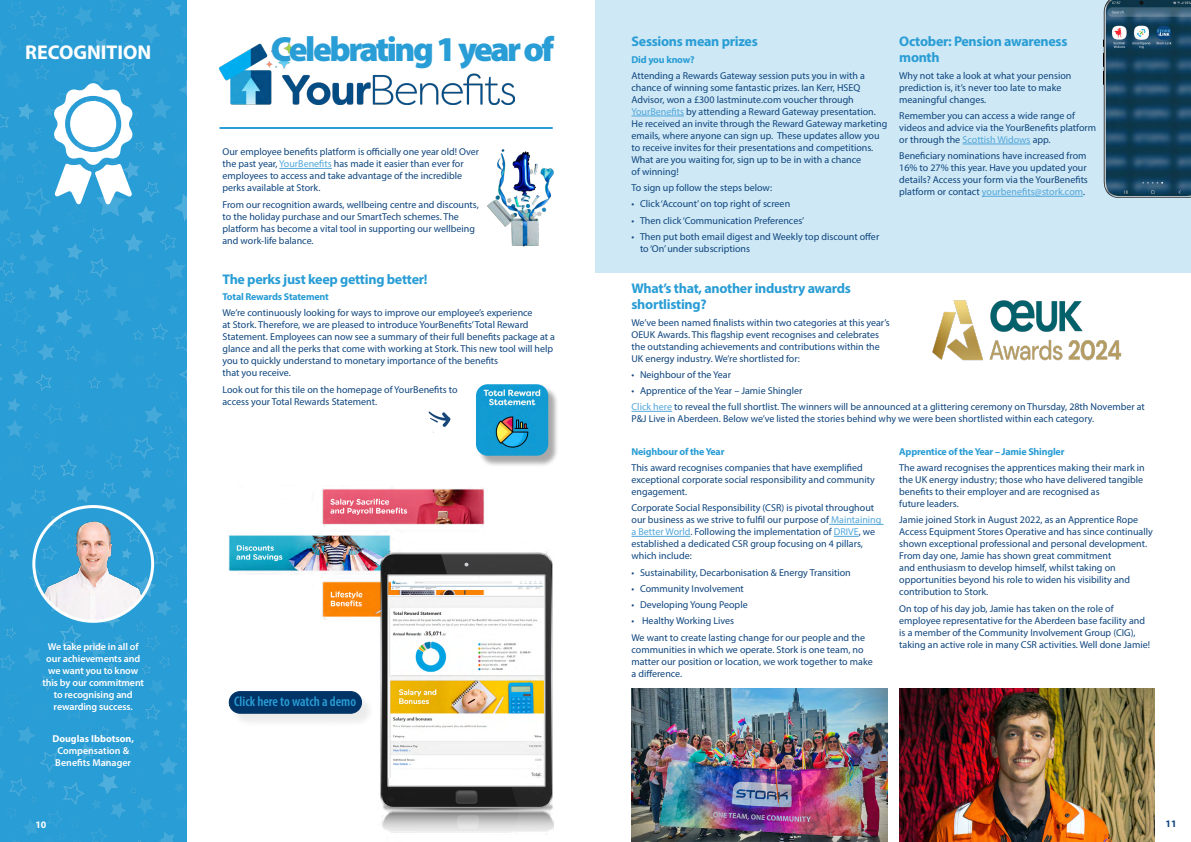
<style>
.page{position:relative;width:1191px;height:842px;background:#fff}
.page>*{position:absolute;margin:0;border:0;box-sizing:border-box;transform-origin:0 0}
.t1{font:900 35px "Myriad Pro";letter-spacing:-.07em;color:#299dd5}
.t2{font:700 20px "Myriad Pro";color:#fff}
.t3{font:700 14px/16px "Myriad Pro";letter-spacing:-.02em;color:#299dd5}
.t4{font:600 condensed 14px "Myriad Pro";color:#299dd5}
.t5{font:10px/12px "Myriad Pro";color:#0e457e}
.t6{font:600 10px/12px "Myriad Pro";letter-spacing:-.01em;color:#fff;text-align:center}
.t7{font:700 10px "Myriad Pro";letter-spacing:-.02em;color:#299dd5}
.t8{font:700 10px "Myriad Pro";color:#fff}
.t9{font:700 10px "Myriad Pro";color:#0e457e}
.s1{color:#50a6da}
</style>
<div class="page">
<div style="left:595px;top:0;width:596px;height:272px;background:#cee8f5"></div>
<img style="left:1103px;top:0;width:88px;height:197px">
<img style="left:0;top:0;width:186px;height:842px">
<img style="left:34px;top:506px;width:119px;height:115px">
<div style="left:32px;top:505px;width:122px;height:118px;border:3px solid #fff;border-radius:50%"></div>
<svg style="left:53px;top:82px;width:81px;height:122px"></svg>
<div style="left:70px;top:101px;width:46px;height:46px;background:#fff;border-radius:50%"></div>
<hr style="left:279px;top:168px;width:53px;height:1px;background:#50a6da">
<hr style="left:219px;top:127px;width:334px;height:2px;background:#299dd5">
<hr style="left:631px;top:116px;width:53px;height:1px;background:#50a6da">
<hr style="left:962px;top:144px;width:68px;height:1px;background:#50a6da">
<hr style="left:982px;top:196px;width:101px;height:1px;background:#50a6da">
<div style="left:477px;top:386px;width:82px;height:81px;background:#000;opacity:.34"></div>
<img style="left:476px;top:384px;width:72px;height:72px">
<hr style="left:631px;top:411px;width:41px;height:1px;background:#50a6da">
<hr style="left:829px;top:524px;width:54px;height:1px;background:#50a6da">
<hr style="left:631px;top:536px;width:59px;height:1px;background:#50a6da">
<svg style="left:833px;top:536px;width:25px;height:1px"></svg>
<img style="left:932px;top:300px;width:190px;height:61px">
<img style="left:899px;top:688px;width:256px;height:154px">
<img style="left:631px;top:688px;width:256px;height:154px">
<img style="left:219px;top:43px;width:295px;height:61px">
<img style="left:228px;top:489px;width:149px;height:131px">
<img style="left:377px;top:488px;width:176px;height:346px">
<img style="left:391px;top:580px;width:151px;height:10px">
<img style="left:388px;top:595px;width:156px;height:182px">
<div style="left:231px;top:693px;width:144px;height:34px;background:#000;opacity:.08"></div>
<div style="left:229px;top:692px;width:132px;height:21px;background:#036;border-radius:11px"></div>
<div style="left:229px;top:691px;width:133px;height:22px;border:1px solid #036;border-radius:11px"></div>
<img style="left:487px;top:149px;width:67px;height:98px">
<svg style="left:428px;top:411px;width:23px;height:21px"></svg>
<h2 class="t2" style="left:25px;top:39px;width:128px">RECOGNITION</h2>
<h1 class="t1" style="left:271px;top:26px;width:285px">Celebrating 1 year of</h1>
<p class="t5" style="left:222px;top:146px;width:258px">Our employee benefits platform is officially one year old! Over the past year, <span class="s1">YourBenefits</span> has made it easier than ever for employees to access and take advantage of the incredible perks available at Stork.</p>
<p class="t5" style="left:222px;top:198px;width:258px">From our recognition awards, wellbeing centre and discounts, to the holiday purchase and our SmartTech schemes. The platform has become a vital tool in supporting our wellbeing and work-life balance.</p>
<h3 class="t3" style="left:222px;top:271px;width:207px">The perks just keep getting better!</h3>
<p class="t7" style="left:222px;top:290px;width:108px">Total Rewards Statement</p>
<p class="t5" style="left:222px;top:307px;width:334px">We’re continuously looking for ways to improve our employee’s experience<br>at Stork. Therefore, we are pleased to introduce YourBenefits’ Total Reward Statement. Employees can now see a summary of their full benefits package at a glance and all the perks that come with working at Stork. This new tool will help you to quickly understand to monetary importance of the benefits<br>that you receive.</p>
<p class="t5" style="left:222px;top:383px;width:237px">Look out for this tile on the homepage of YourBenefits to access your Total Rewards Statement.</p>
<p class="t6" style="left:42px;top:640px;width:103px">We take pride in all of our achievements and we want you to know this by our commitment to recognising and rewarding success.</p>
<p class="t8" style="left:52px;top:732px;width:83px">Douglas Ibbotson,</p>
<p class="t6" style="left:55px;top:745px;width:77px;text-align:left">Compensation &amp;<br>Benefits Manager</p>
<p class="t8" style="left:35px;top:818px;width:13px">10</p>
<h3 class="t4" style="left:234px;top:693px;width:123px">Click here to watch a demo</h3>
<h3 class="t3" style="left:631px;top:33px;width:128px">Sessions mean prizes</h3>
<p class="t7" style="left:631px;top:53px;width:65px">Did you know?</p>
<p class="t5" style="left:631px;top:69px;width:257px">Attending a Rewards Gateway session puts you in with a chance of winning some fantastic prizes. Ian Kerr, HSEQ Advisor, won a £300 lastminute.com voucher through <span class="s1">YourBenefits</span> by attending a Reward Gateway presentation.<br>He received an invite through the Reward Gateway marketing emails, where anyone can sign up. These updates allow you to receive invites for their presentations and competitions.<br>What are you waiting for, sign up to be in with a chance<br>of winning!</p>
<p class="t5" style="left:631px;top:182px;width:142px">To sign up follow the steps below:</p>
<p class="t5" style="left:631px;top:198px;width:160px">• Click ‘Account’ on top right of screen</p>
<p class="t5" style="left:631px;top:214px;width:174px">• Then click ‘Communication Preferences’</p>
<p class="t5" style="left:640px;top:230px;width:241px;text-indent:-8px">• Then put both email digest and Weekly top discount offer to ‘On’ under subscriptions</p>
<h3 class="t3" style="left:899px;top:33px;width:170px">October: Pension awareness month</h3>
<p class="t5" style="left:899px;top:69px;width:174px">Why not take a look at what your pension prediction is, it’s never too late to make meaningful changes.</p>
<p class="t5" style="left:899px;top:109px;width:198px">Remember you can access a wide range of videos and advice via the YourBenefits platform or through the <span class="s1">Scottish Widows</span> app.</p>
<p class="t5" style="left:899px;top:150px;width:190px">Beneficiary nominations have increased from 16% to 27% this year. Have you updated your details? Access your form via the YourBenefits platform or contact <span class="s1">yourbenefits@stork.com</span>.</p>
<h3 class="t3" style="left:631px;top:280px;width:221px">What’s that, another industry awards shortlisting?</h3>
<p class="t5" style="left:631px;top:316px;width:260px">We’ve been named finalists within two categories at this year’s OEUK Awards. This flagship event recognises and celebrates the outstanding achievements and contributions within the UK energy industry. We’re shortlisted for:</p>
<p class="t5" style="left:631px;top:368px;width:101px">• Neighbour of the Year</p>
<p class="t5" style="left:631px;top:382px;width:515px;line-height:16.2px">• Apprentice of the Year – Jamie Shingler<br><span class="s1">Click here</span> to reveal the full shortlist. The winners will be announced at a glittering ceremony on Thursday, 28th November at</p>
<p class="t5" style="left:631px;top:413px;width:464px">P&amp;J Live in Aberdeen. Below we’ve listed the stories behind why we were been shortlisted within each category.</p>
<p class="t7" style="left:631px;top:445px;width:94px">Neighbour of the Year</p>
<p class="t5" style="left:631px;top:462px;width:245px">This award recognises companies that have exemplified exceptional corporate social responsibility and community engagement.</p>
<p class="t5" style="left:631px;top:502px;width:251px">Corporate Social Responsibility (CSR) is pivotal throughout our business as we strive to fulfil our purpose of <span class="s1">Maintaining a Better World</span>. Following the implementation of <span class="s1">DRIVE</span>, we established a dedicated CSR group focusing on 4 pillars, which include:</p>
<p class="t5" style="left:631px;top:566px;width:221px">• Sustainability, Decarbonisation &amp; Energy Transition</p>
<p class="t5" style="left:631px;top:582px;width:114px">• Community Involvement</p>
<p class="t5" style="left:631px;top:599px;width:118px">• Developing Young People</p>
<p class="t5" style="left:631px;top:613px;width:235px;line-height:16.2px">• Healthy Working Lives<br>We want to create lasting change for our people and the</p>
<p class="t5" style="left:631px;top:643px;width:243px">communities in which we operate. Stork is one team, no matter our position or location, we work together to make a difference.</p>
<p class="t7" style="left:899px;top:445px;width:167px">Apprentice of the Year – Jamie Shingler</p>
<p class="t5" style="left:899px;top:461px;width:247px">The award recognises the apprentices making their mark in the UK energy industry; those who have delivered tangible benefits to their employer and are recognised as<br>future leaders.</p>
<p class="t5" style="left:899px;top:514px;width:255px">Jamie joined Stork in August 2022, as an Apprentice Rope Access Equipment Stores Operative and has since continually shown exceptional professional and personal development.<br>From day one, Jamie has shown great commitment<br>and enthusiasm to develop himself, whilst taking on opportunities beyond his role to widen his visibility and contribution to Stork.</p>
<p class="t5" style="left:899px;top:602px;width:252px">On top of his day job, Jamie has taken on the role of employee representative for the Aberdeen base facility and is a member of the Community Involvement Group (CIG), taking an active role in many CSR activities. Well done Jamie!</p>
<p class="t9" style="left:1165px;top:817px;width:13px">11</p>
</div>
